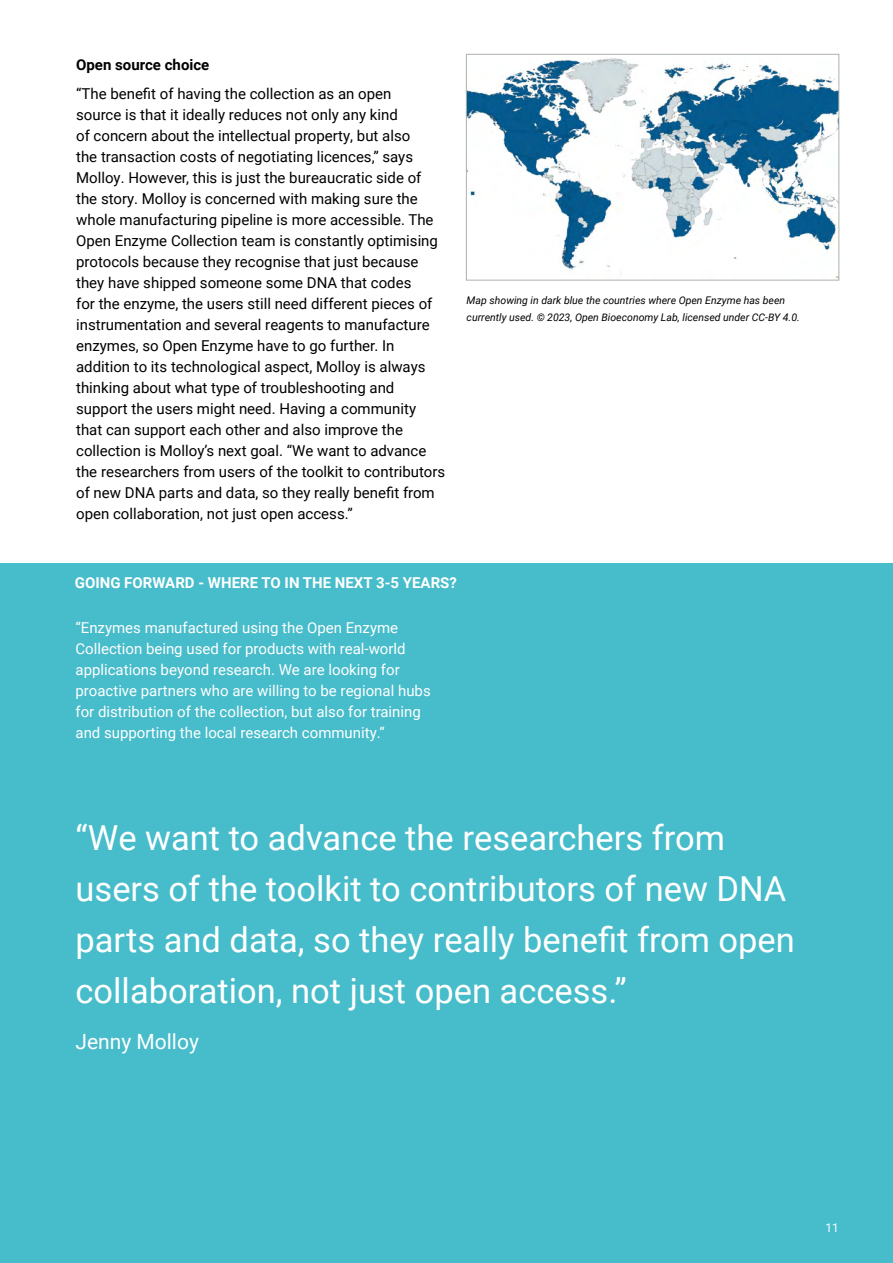
<style>
.page{position:relative;width:893px;height:1263px;background:#fff}
.page>*{position:absolute;margin:0;border:0;box-sizing:border-box;transform-origin:0 0}
.t1{font:34.5px/51px "Roboto";color:#fff}
.t2{font:21px "Roboto";color:#fff}
.t3{font:15px/21px "Roboto";color:#000}
.t4{font:15px/21px "Roboto";color:#fff}
.t5{font:700 15px "Roboto";color:#fff}
.t6{font:700 15px "Roboto";color:#000}
.t7{font:12px "Roboto";color:#fff}
.t8{font:italic 10.5px/16.5px "Roboto";color:#000}
</style>
<div class="page">
<div style="left:0;top:563px;width:893px;height:700px;background:#47bcca"></div>
<img style="left:468px;top:58px;width:369px;height:220px">
<div style="left:466px;top:54px;width:373px;height:226px;border:1px solid #abb3ab"></div>
<p class="t6" style="left:76px;top:54px;width:135px">Open source choice</p>
<p class="t3" style="left:76px;top:83px;width:371px">“The benefit of having the collection as an open<br>source is that it ideally reduces not only any kind<br>of concern about the intellectual property, but also<br>the transaction costs of negotiating licences,” says Molloy. However, this is just the bureaucratic side of the story. Molloy is concerned with making sure the whole manufacturing pipeline is more accessible. The Open Enzyme Collection team is constantly optimising protocols because they recognise that just because they have shipped someone some DNA that codes<br>for the enzyme, the users still need different pieces of instrumentation and several reagents to manufacture enzymes, so Open Enzyme have to go further. In addition to its technological aspect, Molloy is always thinking about what type of troubleshooting and support the users might need. Having a community that can support each other and also improve the collection is Molloy’s next goal. “We want to advance the researchers from users of the toolkit to contributors of new DNA parts and data, so they really benefit from open collaboration, not just open access.”</p>
<p class="t8" style="left:467px;top:292px;width:335px">Map showing in dark blue the countries where Open Enzyme has been currently used. © 2023, Open Bioeconomy Lab, licensed under CC-BY 4.0.</p>
<p class="t5" style="left:75px;top:572px;width:384px">GOING FORWARD - WHERE TO IN THE NEXT 3-5 YEARS?</p>
<p class="t4" style="left:76px;top:617px;width:357px">“Enzymes manufactured using the Open Enzyme Collection being used for products with real-world applications beyond research. We are looking for proactive partners who are willing to be regional hubs for distribution of the collection, but also for training and supporting the local research community.”</p>
<h1 class="t1" style="left:76px;top:811px;width:721px">“We want to advance the researchers from users of the toolkit to contributors of new DNA parts and data, so they really benefit from open collaboration, not just open access.”</h1>
<h2 class="t2" style="left:76px;top:1027px;width:125px">Jenny Molloy</h2>
<p class="t7" style="left:825px;top:1219px;width:15px">11</p>
</div>
